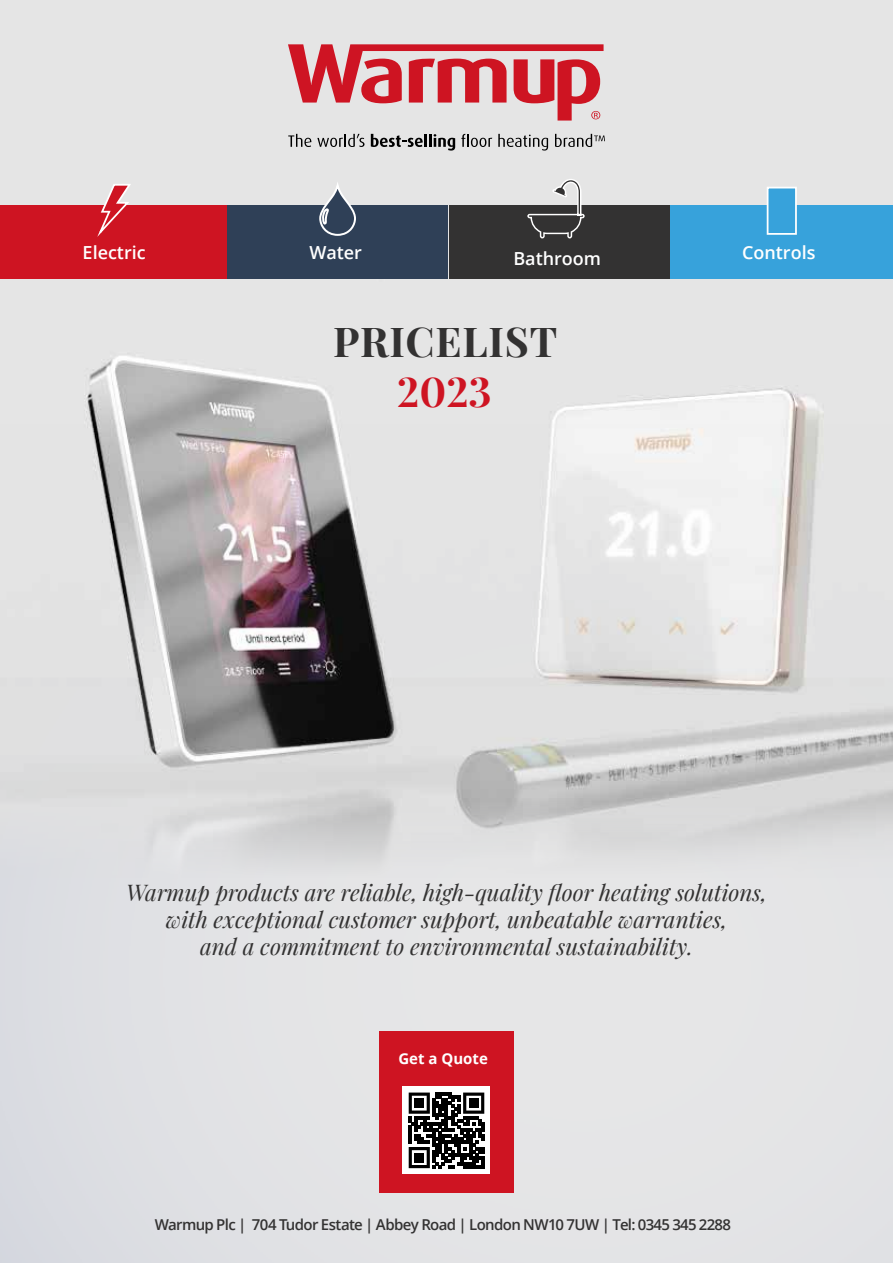
<style>
.page{position:relative;width:893px;height:1263px;background:#fff}
.page>*{position:absolute;margin:0;border:0;box-sizing:border-box;transform-origin:0 0}
.t1{font:700 41.25px "Playfair Display";letter-spacing:.02em;color:#333232}
.t2{font:700 41.25px "Playfair Display";color:#ce1422}
.t3{font:italic 22.5px/27px "Playfair Display";color:#333232;text-align:center}
.t4{font:600 18px "Open Sans";color:#fff}
.t5{font:600 15px "Open Sans";letter-spacing:-.045em;color:#333232}
.t6{font:700 15px "Open Sans";color:#fff}
</style>
<div class="page">
<img style="left:0;top:0;width:893px;height:896px">
<svg style="left:288px;top:44px;width:316px;height:77px;background:#da878e"></svg>
<svg style="left:288px;top:134px;width:23px;height:13px"></svg>
<svg style="left:317px;top:134px;width:47px;height:13px"></svg>
<svg style="left:371px;top:134px;width:84px;height:17px"></svg>
<svg style="left:461px;top:134px;width:31px;height:13px"></svg>
<svg style="left:498px;top:134px;width:50px;height:17px"></svg>
<svg style="left:555px;top:134px;width:50px;height:13px"></svg>
<div style="left:379px;top:1031px;width:135px;height:162px;background:#ce1422"></div>
<div style="left:227px;top:205px;width:221px;height:74px;background:#2f4057"></div>
<svg style="left:318px;top:177px;width:39px;height:59px"></svg>
<div style="left:670px;top:205px;width:223px;height:74px;background:#37a2db"></div>
<div style="left:767px;top:187px;width:30px;height:48px;background:#37a2db;border:2px solid #fff"></div>
<div style="left:0;top:205px;width:227px;height:74px;background:#ce1422"></div>
<svg style="left:94px;top:182px;width:39px;height:55px"></svg>
<div style="left:449px;top:205px;width:221px;height:74px;background:#333232"></div>
<svg style="left:527px;top:179px;width:59px;height:60px"></svg>
<div style="left:403px;top:1086px;width:87px;height:88px;background:#fff"></div>
<svg style="left:409px;top:1092px;width:75px;height:76px"></svg>
<div style="left:415px;top:1098px;width:9px;height:10px;background:#000"></div>
<div style="left:469px;top:1098px;width:9px;height:10px;background:#000"></div>
<div style="left:415px;top:1153px;width:9px;height:9px;background:#000"></div>
<p class="t4" style="left:83px;top:240px;width:65px">Electric</p>
<p class="t4" style="left:309px;top:240px;width:54px">Water</p>
<p class="t4" style="left:513px;top:246px;width:89px">Bathroom</p>
<p class="t4" style="left:742px;top:240px;width:75px">Controls</p>
<h1 class="t1" style="left:333px;top:309px;width:226px">PRICELIST</h1>
<h1 class="t2" style="left:397px;top:359px;width:96px">2023</h1>
<p class="t3" style="left:126px;top:877px;width:642px">Warmup products are reliable, high-quality floor heating solutions, with exceptional customer support, unbeatable warranties,<br>and a commitment to environmental sustainability.</p>
<p class="t6" style="left:398px;top:1047px;width:91px">Get a Quote</p>
<p class="t5" style="left:155px;top:1214px;width:577px">Warmup Plc | 704 Tudor Estate | Abbey Road | London NW10 7UW | Tel: 0345 345 2288</p>
</div>
